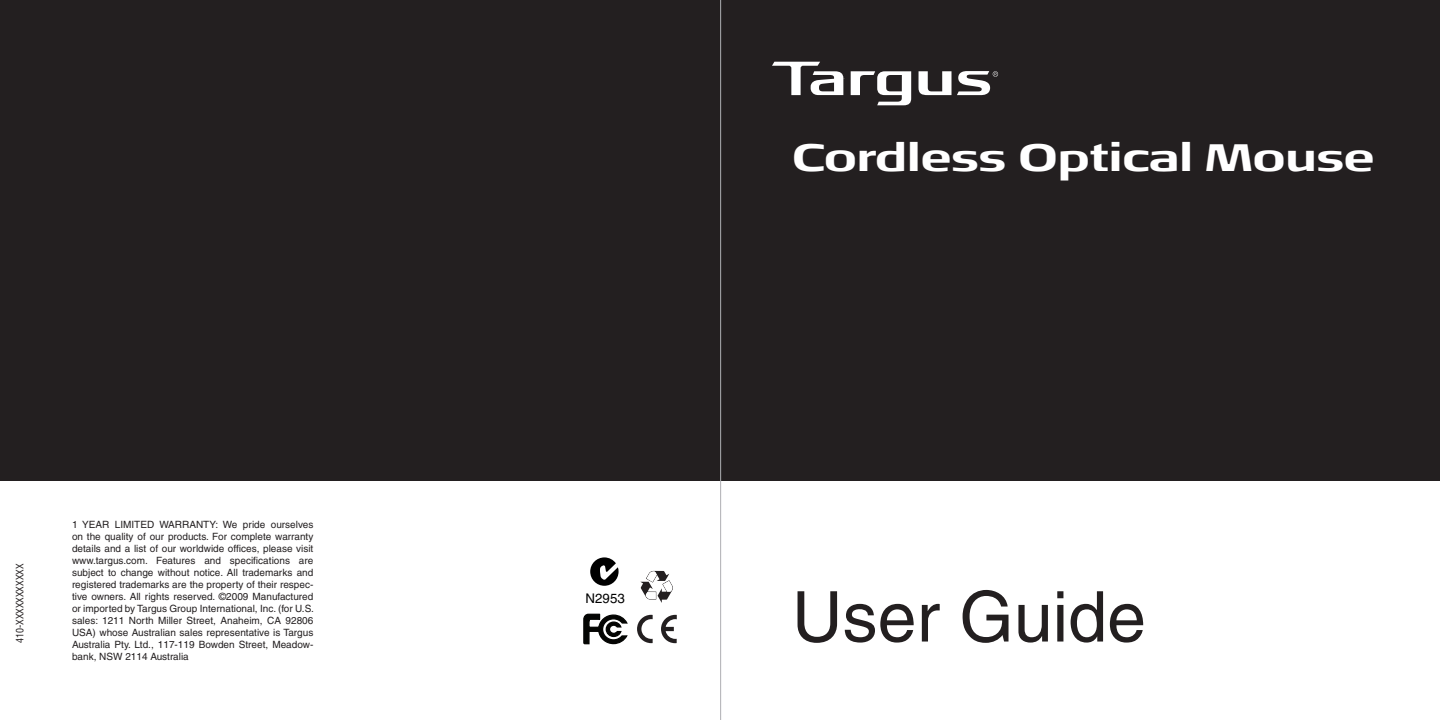
<style>
.page{position:relative;width:1440px;height:720px;background:#fff}
.page>*{position:absolute;margin:0;border:0;box-sizing:border-box;transform-origin:0 0}
.t1{font:70px "Helvetica";color:#231f20}
.t2{font:700 38px "Signa Ext";color:#fff}
.t3{font:13.2px "Helvetica";color:#000}
.t4{font:10px/12px "Helvetica";color:#231f20;text-align:justify}
.t5{font:condensed 10px "Helvetica";color:#231f20}
</style>
<div class="page">
<div style="left:0;top:0;width:1440px;height:481px;background:#231f20"></div>
<hr style="left:720px;top:0;width:1px;height:720px;background:#aeafb3">
<svg style="left:772px;top:62px;width:71px;height:33px"></svg>
<svg style="left:851px;top:71px;width:60px;height:34px"></svg>
<svg style="left:919px;top:71px;width:79px;height:24px"></svg>
<svg style="left:583px;top:613px;width:45px;height:32px"></svg>
<svg style="left:661px;top:615px;width:16px;height:28px"></svg>
<svg style="left:637px;top:615px;width:16px;height:28px"></svg>
<svg style="left:590px;top:557px;width:29px;height:29px"></svg>
<svg style="left:640px;top:571px;width:33px;height:32px"></svg>
<p class="t5" style="left:13px;top:643px;width:81px;rotate:-90deg">410-XXXXXXXXXXX</p>
<p class="t4" style="left:72px;top:519px;width:244px">1 YEAR LIMITED WARRANTY: We pride ourselves on the quality of our products. For complete warranty details and a list of our worldwide offices, please visit www.targus.com. Features and specifications are subject to change without notice. All trademarks and registered trademarks are the property of their respec&shy;tive owners. All rights reserved. ©2009 Manufactured or imported by Targus Group International, Inc. (for U.S. sales: 1211 North Miller Street, Anaheim, CA 92806<br>USA) whose Australian sales representative is Targus Australia Pty. Ltd., 117-119 Bowden Street, Meadow&shy;bank, NSW 2114 Australia</p>
<h3 class="t3" style="left:586px;top:590px;width:41px">N2953</h3>
<p class="t2" style="left:792px;top:135px;width:584px">Cordless Optical Mouse</p>
<p class="t1" style="left:792px;top:576px;width:355px">User Guide</p>
</div>
